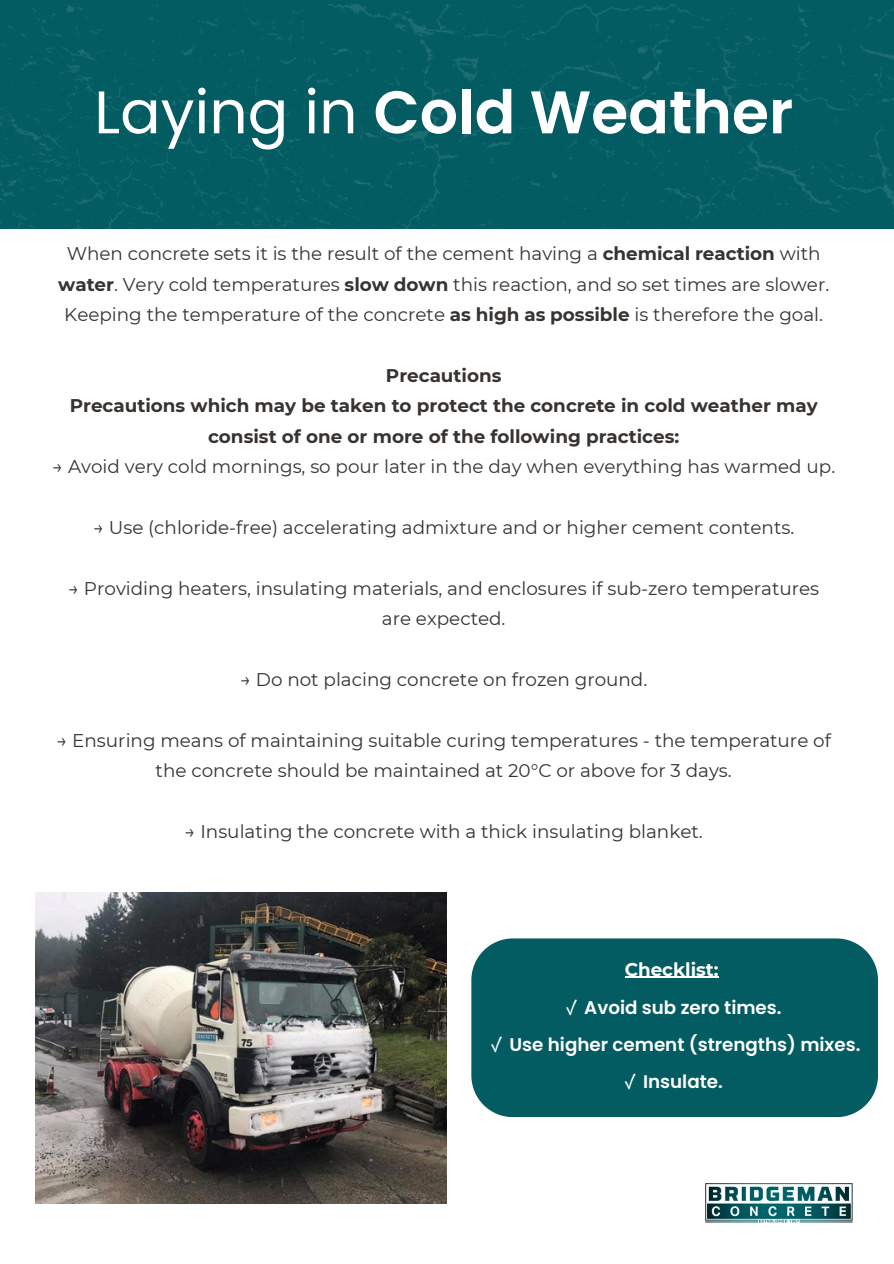
<style>
.page{position:relative;width:894px;height:1264px;background:#fff}
.page>*{position:absolute;margin:0;border:0;box-sizing:border-box;transform-origin:0 0}
.t1{font:600 60px "Poppins";color:#fff}
.t2{font:18.3px/30.3px "Montserrat";color:#373330;text-align:center}
.t3{font:700 18.3px/30.3px "Montserrat";color:#373330;text-align:center}
.t4{font:600 18.3px "Poppins";color:#fff}
.t5{font:700 18.3px "Montserrat";color:#fff}
.s1{font-weight:400}
.s2{font-weight:700}
.s3{font-family:"Wen Quan Yi Micro Hei";font-weight:400}
</style>
<div class="page">
<div style="left:0;top:4px;width:893px;height:225px;background:#035c62"></div>
<img style="left:705px;top:1183px;width:147px;height:39px">
<img style="left:35px;top:892px;width:411px;height:311px">
<div style="left:471px;top:938px;width:406px;height:179px;background:#035c62"></div>
<hr style="left:624px;top:976px;width:94px;height:2px;background:#fff">
<p class="t1" style="left:94px;top:70px;width:700px"><span class="s1">Laying in</span> Cold Weather</p>
<h1 class="t2" style="left:58px;top:239px;width:772px">When concrete sets it is the result of the cement having a <span class="s2">chemical reaction</span> with <span class="s2">water</span>. Very cold temperatures <span class="s2">slow down</span> this reaction, and so set times are slower.<br>Keeping the temperature of the concrete <span class="s2">as high as possible</span> is therefore the goal.</h1>
<p class="t3" style="left:386px;top:360px;width:117px">Precautions</p>
<p class="t3" style="left:70px;top:390px;width:749px">Precautions which may be taken to protect the concrete in cold weather may consist of one or more of the following practices:</p>
<p class="t2" style="left:52px;top:451px;width:784px">→ Avoid very cold mornings, so pour later in the day when everything has warmed up.</p>
<p class="t2" style="left:93px;top:512px;width:702px">→ Use (chloride-free) accelerating admixture and or higher cement contents.</p>
<p class="t2" style="left:68px;top:573px;width:752px">→ Providing heaters, insulating materials, and enclosures if sub-zero temperatures are expected.</p>
<p class="t2" style="left:240px;top:664px;width:408px">→ Do not placing concrete on frozen ground.</p>
<p class="t2" style="left:56px;top:725px;width:775px">→ Ensuring means of maintaining suitable curing temperatures - the temperature of the concrete should be maintained at 20°C or above for 3 days.</p>
<p class="t2" style="left:184px;top:816px;width:519px">→ Insulating the concrete with a thick insulating blanket.</p>
<h2 class="t5" style="left:624px;top:958px;width:95px">Checklist:</h2>
<h2 class="t4" style="left:561px;top:994px;width:221px"><span class="s3">✓</span> Avoid sub zero times.</h2>
<h2 class="t4" style="left:486px;top:1031px;width:375px"><span class="s3">✓</span> Use higher cement (strengths) mixes.</h2>
<h2 class="t4" style="left:620px;top:1069px;width:104px"><span class="s3">✓</span> Insulate.</h2>
</div>
